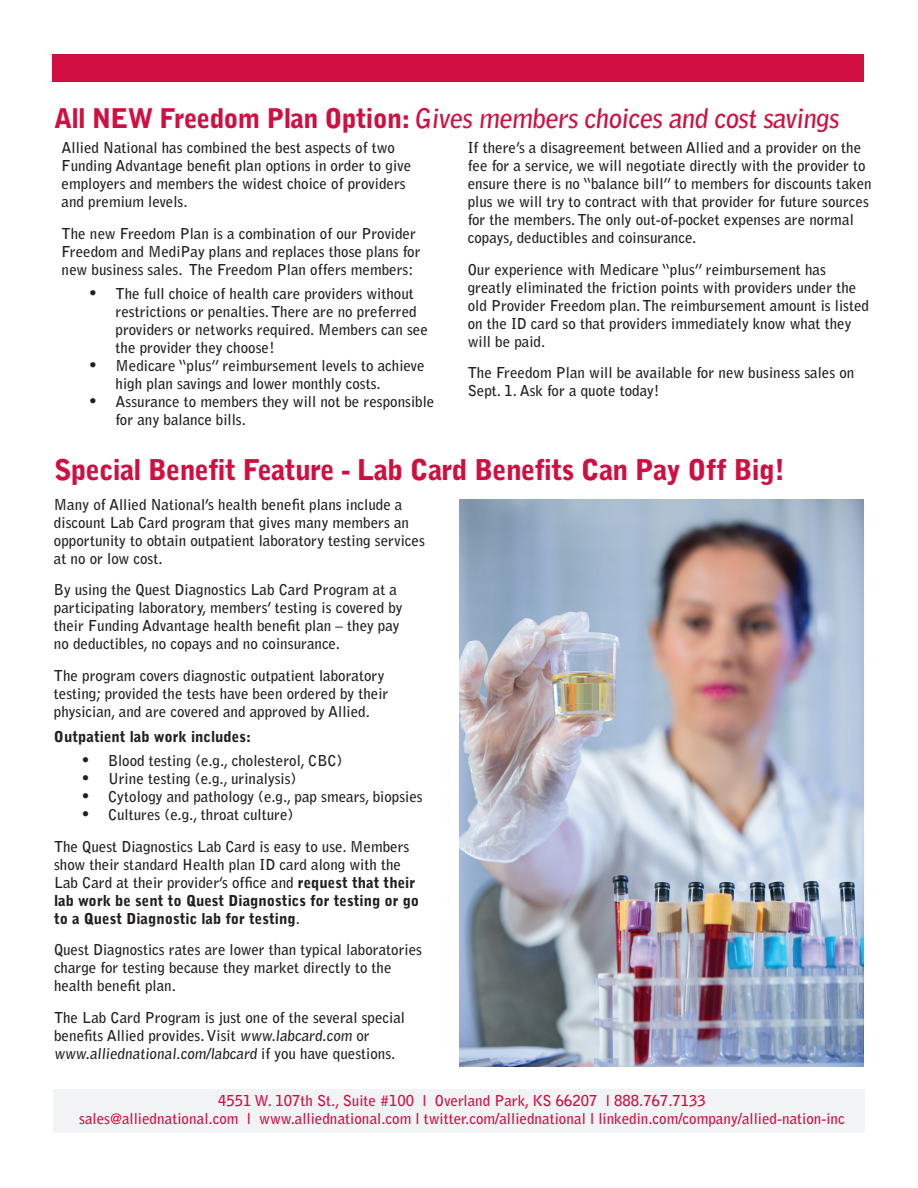
<style>
.page{position:relative;width:918px;height:1188px;background:#fff}
.page>*{position:absolute;margin:0;border:0;box-sizing:border-box;transform-origin:0 0}
.t1{font:900 28.5px "Bell Gothic Std";letter-spacing:-.025em;color:#d10e40}
.t2{font:700 27px "Bell Gothic Std";color:#d10e40}
.t3{font:700 15px/18px "Bell Gothic Std";color:#231f20}
.t4{font:900 15px/18px "Bell Gothic Std";color:#231f20}
.t5{font:700 15px/18px "Bell Gothic Std";color:#d10e40;text-align:center}
.s1{font-weight:900}
.s2{font-size:18px}
.s3{font-weight:700}
</style>
<div class="page">
<div style="left:53px;top:54px;width:811px;height:28px;background:#d10e40"></div>
<div style="left:54px;top:1090px;width:811px;height:43px;background:#f2f3f4"></div>
<img style="left:459px;top:500px;width:405px;height:566px">
<h2 class="t2" style="left:54px;top:102px;width:790px"><span class="s1">All NEW Freedom Plan Option:</span> Gives members choices and cost savings</h2>
<p class="t3" style="left:62px;top:139px;width:351px">Allied National has combined the best aspects of two Funding Advantage benefit plan options in order to give employers and members the widest choice of providers and premium levels.</p>
<p class="t3" style="left:62px;top:224px;width:361px">The new Freedom Plan is a combination of our Provider<br>Freedom and MediPay plans and replaces those plans for new business sales. The Freedom Plan offers members:</p>
<p class="t3" style="left:116px;top:285px;width:314px;text-indent:-27px"><span class="s2">•</span> The full choice of health care providers without restrictions or penalties. There are no preferred providers or networks required. Members can see the provider they choose!</p>
<p class="t3" style="left:116px;top:357px;width:311px;text-indent:-27px"><span class="s2">•</span> Medicare “plus” reimbursement levels to achieve high plan savings and lower monthly costs.</p>
<p class="t3" style="left:116px;top:393px;width:320px;text-indent:-27px"><span class="s2">•</span> Assurance to members they will not be responsible for any balance bills.</p>
<p class="t3" style="left:468px;top:139px;width:405px">If there’s a disagreement between Allied and a provider on the fee for a service, we will negotiate directly with the provider to ensure there is no “balance bill” to members for discounts taken plus we will try to contract with that provider for future sources for the members. The only out-of-pocket expenses are normal copays, deductibles and coinsurance.</p>
<p class="t3" style="left:468px;top:260px;width:403px">Our experience with Medicare “plus” reimbursement has greatly eliminated the friction points with providers under the old Provider Freedom plan. The reimbursement amount is listed on the ID card so that providers immediately know what they will be paid.</p>
<p class="t3" style="left:468px;top:364px;width:388px">The Freedom Plan will be available for new business sales on<br>Sept. 1. Ask for a quote today!</p>
<h1 class="t1" style="left:54px;top:453px;width:733px">Special Benefit Feature - Lab Card Benefits Can Pay Off Big!</h1>
<p class="t3" style="left:54px;top:496px;width:372px">Many of Allied National’s health benefit plans include a discount Lab Card program that gives many members an opportunity to obtain outpatient laboratory testing services at no or low cost.</p>
<p class="t3" style="left:54px;top:581px;width:350px">By using the Quest Diagnostics Lab Card Program at a participating laboratory, members’ testing is covered by their Funding Advantage health benefit plan – they pay no deductibles, no copays and no coinsurance.</p>
<p class="t3" style="left:54px;top:667px;width:336px">The program covers diagnostic outpatient laboratory testing; provided the tests have been ordered by their physician, and are covered and approved by Allied.</p>
<p class="t4" style="left:54px;top:728px;width:199px">Outpatient lab work includes:</p>
<p class="t3" style="left:81px;top:752px;width:263px"><span class="s2">•</span> Blood testing (e.g., cholesterol, CBC)</p>
<p class="t3" style="left:81px;top:770px;width:217px"><span class="s2">•</span> Urine testing (e.g., urinalysis)</p>
<p class="t3" style="left:81px;top:788px;width:343px"><span class="s2">•</span> Cytology and pathology (e.g., pap smears, biopsies</p>
<p class="t3" style="left:54px;top:799px;width:357px;line-height:31.5px;text-indent:27px"><span class="s2">•</span> Cultures (e.g., throat culture)<br>The Quest Diagnostics Lab Card is easy to use. Members</p>
<p class="t4" style="left:54px;top:856px;width:367px"><span class="s3">show their standard Health plan ID card along with the Lab Card at their provider’s office and</span> request that their lab work be sent to Quest Diagnostics for testing or go to a Quest Diagnostic lab for testing<span class="s3">.</span></p>
<p class="t3" style="left:54px;top:941px;width:370px">Quest Diagnostics rates are lower than typical laboratories charge for testing because they market directly to the health benefit plan.</p>
<p class="t3" style="left:54px;top:1009px;width:353px">The Lab Card Program is just one of the several special benefits Allied provides. Visit www.labcard.com or www.alliednational.com/labcard if you have questions.</p>
<p class="t5" style="left:79px;top:1092px;width:767px">4551 W. 107th St., Suite #100 l Overland Park, KS 66207 l 888.767.7133<br>sales@alliednational.com l www.alliednational.com l twitter.com/alliednational l linkedin.com/company/allied-nation-inc</p>
</div>
